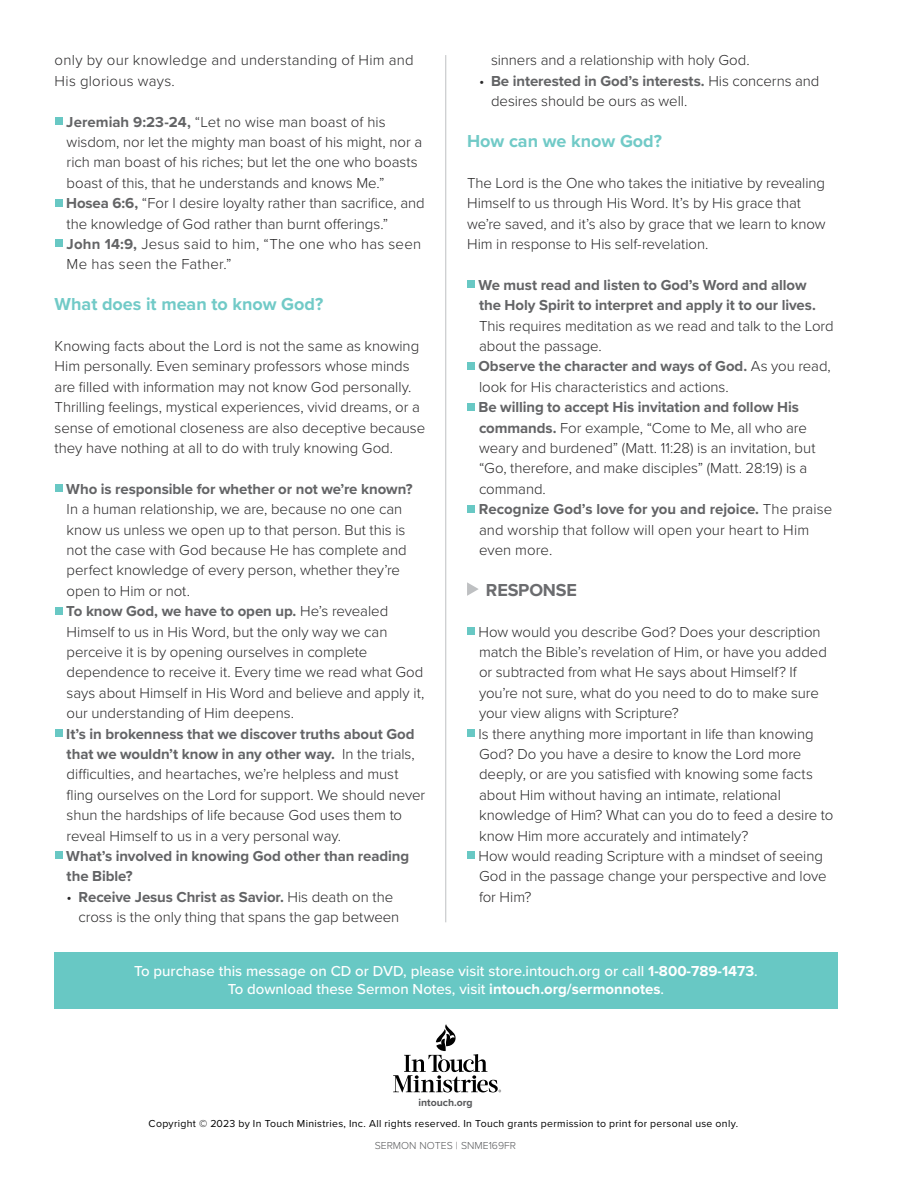
<style>
.page{position:relative;width:918px;height:1188px;background:#fff}
.page>*{position:absolute;margin:0;border:0;box-sizing:border-box;transform-origin:0 0}
.t1{font:700 18px "Proxima Nova";color:#71cac7}
.t2{font:700 18px "Proxima Nova";letter-spacing:-.01em;color:#6b6c6f}
.t3{font:300 15px/20.4px "Proxima Nova";letter-spacing:-.005em;color:#292829}
.t4{font:700 15px/20.4px "Proxima Nova";letter-spacing:-.005em;color:#636466}
.t5{font:500 15px/18px "Proxima Nova";color:#fff;text-align:center}
.t6{font:300 15px/20.4px "Proxima Nova";letter-spacing:.015em;color:#292829}
.t7{font:10.5px "Proxima Nova";letter-spacing:.025em;color:#000}
.t8{font:300 10.5px "Proxima Nova";color:#58595b}
.t9{font:700 10.5px "Proxima Nova";color:#58595b}
.s1{font-weight:700;color:#636466}
.s2{font-weight:700}
</style>
<div class="page">
<div style="left:54px;top:953px;width:783px;height:56px;background:#68c8c4"></div>
<div style="left:55px;top:117px;width:7px;height:8px;background:#68c8c4"></div>
<div style="left:55px;top:199px;width:7px;height:8px;background:#68c8c4"></div>
<div style="left:55px;top:239px;width:7px;height:8px;background:#68c8c4"></div>
<div style="left:55px;top:484px;width:7px;height:8px;background:#68c8c4"></div>
<div style="left:55px;top:607px;width:7px;height:8px;background:#68c8c4"></div>
<div style="left:55px;top:729px;width:7px;height:8px;background:#68c8c4"></div>
<div style="left:55px;top:851px;width:7px;height:8px;background:#68c8c4"></div>
<div style="left:467px;top:280px;width:8px;height:8px;background:#68c8c4"></div>
<div style="left:467px;top:362px;width:8px;height:8px;background:#68c8c4"></div>
<div style="left:467px;top:403px;width:8px;height:8px;background:#68c8c4"></div>
<div style="left:467px;top:505px;width:8px;height:8px;background:#68c8c4"></div>
<svg style="left:467px;top:582px;width:12px;height:14px"></svg>
<div style="left:467px;top:627px;width:8px;height:8px;background:#68c8c4"></div>
<div style="left:467px;top:729px;width:8px;height:8px;background:#68c8c4"></div>
<div style="left:467px;top:851px;width:8px;height:8px;background:#68c8c4"></div>
<hr style="left:445px;top:55px;width:1px;height:867px;background:#bec0c2">
<svg style="left:393px;top:1024px;width:108px;height:68px"></svg>
<p class="t6" style="left:55px;top:49px;width:361px">only by our knowledge and understanding of Him and<br>His glorious ways.</p>
<p class="t3" style="left:66px;top:111px;width:360px"><span class="s1">Jeremiah 9:23-24,</span> “Let no wise man boast of his wisdom, nor let the mighty man boast of his might, nor a rich man boast of his riches; but let the one who boasts boast of this, that he understands and knows Me.” <span class="s1">Hosea 6:6,</span> “For I desire loyalty rather than sacrifice, and the knowledge of God rather than burnt offerings.” <span class="s1">John 14:9,</span> Jesus said to him, “The one who has seen Me has seen the Father.”</p>
<p class="t1" style="left:55px;top:291px;width:270px">What does it mean to know God?</p>
<p class="t3" style="left:55px;top:335px;width:372px">Knowing facts about the Lord is not the same as knowing Him personally. Even seminary professors whose minds are filled with information may not know God personally.<br>Thrilling feelings, mystical experiences, vivid dreams, or a sense of emotional closeness are also deceptive because they have nothing at all to do with truly knowing God.</p>
<p class="t4" style="left:66px;top:478px;width:348px">Who is responsible for whether or not we’re known?</p>
<p class="t3" style="left:66px;top:498px;width:360px">In a human relationship, we are, because no one can know us unless we open up to that person. But this is not the case with God because He has complete and perfect knowledge of every person, whether they’re open to Him or not.<br><span class="s1">To know God, we have to open up.</span> He’s revealed Himself to us in His Word, but the only way we can perceive it is by opening ourselves in complete dependence to receive it. Every time we read what God says about Himself in His Word and believe and apply it, our understanding of Him deepens.</p>
<p class="t3" style="left:66px;top:723px;width:360px"><span class="s1">It’s in brokenness that we discover truths about God that we wouldn’t know in any other way.</span> In the trials, difficulties, and heartaches, we’re helpless and must fling ourselves on the Lord for support. We should never shun the hardships of life because God uses them to reveal Himself to us in a very personal way.</p>
<p class="t4" style="left:66px;top:845px;width:344px">What’s involved in knowing God other than reading the Bible?</p>
<p class="t3" style="left:79px;top:886px;width:322px;text-indent:-12px">• <span class="s1">Receive Jesus Christ as Savior.</span> His death on the cross is the only thing that spans the gap between</p>
<p class="t3" style="left:491px;top:49px;width:260px">sinners and a relationship with holy God.</p>
<p class="t3" style="left:491px;top:70px;width:330px;text-indent:-12px">• <span class="s1">Be interested in God’s interests.</span> His concerns and desires should be ours as well.</p>
<p class="t1" style="left:467px;top:128px;width:197px">How can we know God?</p>
<p class="t3" style="left:467px;top:172px;width:360px">The Lord is the One who takes the initiative by revealing Himself to us through His Word. It’s by His grace that we’re saved, and it’s also by grace that we learn to know Him in response to His self-revelation.</p>
<p class="t4" style="left:478px;top:274px;width:339px">We must read and listen to God’s Word and allow the Holy Spirit to interpret and apply it to our lives.</p>
<p class="t3" style="left:478px;top:315px;width:357px">This requires meditation as we read and talk to the Lord about the passage.<br><span class="s1">Observe the character and ways of God.</span> As you read, look for His characteristics and actions.</p>
<p class="t3" style="left:478px;top:396px;width:355px"><span class="s1">Be willing to accept His invitation and follow His commands.</span> For example, “Come to Me, all who are weary and burdened” (Matt. 11:28) is an invitation, but “Go, therefore, and make disciples” (Matt. 28:19) is a command.<br><span class="s1">Recognize God’s love for you and rejoice.</span> The praise and worship that follow will open your heart to Him even more.</p>
<p class="t2" style="left:486px;top:576px;width:93px">RESPONSE</p>
<p class="t3" style="left:478px;top:621px;width:356px">How would you describe God? Does your description match the Bible’s revelation of Him, or have you added or subtracted from what He says about Himself? If you’re not sure, what do you need to do to make sure your view aligns with Scripture?<br>Is there anything more important in life than knowing God? Do you have a desire to know the Lord more deeply, or are you satisfied with knowing some facts about Him without having an intimate, relational knowledge of Him? What can you do to feed a desire to know Him more accurately and intimately?<br>How would reading Scripture with a mindset of seeing God in the passage change your perspective and love for Him?</p>
<p class="t5" style="left:134px;top:962px;width:625px">To purchase this message on CD or DVD, please visit store.intouch.org or call <span class="s2">1-800-789-1473</span>.<br>To download these Sermon Notes, visit <span class="s2">intouch.org/sermonnotes</span>.</p>
<p class="t9" style="left:418px;top:1095px;width:56px">intouch.org</p>
<p class="t7" style="left:149px;top:1115px;width:591px">Copyright © 2023 by In Touch Ministries, Inc. All rights reserved. In Touch grants permission to print for personal use only.</p>
<p class="t8" style="left:375px;top:1138px;width:143px">SERMON NOTES | SNME169FR</p>
</div>
